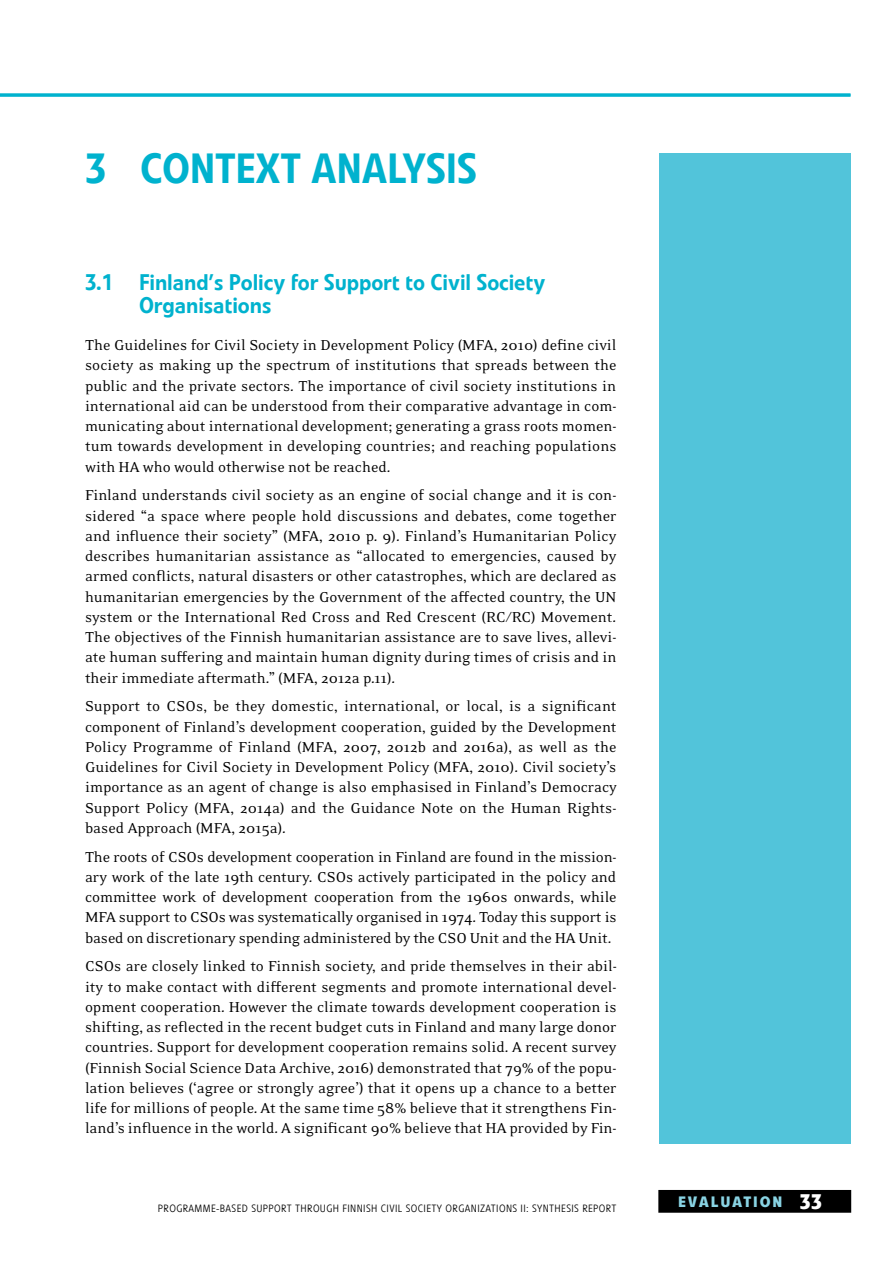
<style>
.page{position:relative;width:893px;height:1263px;background:#fff}
.page>*{position:absolute;margin:0;border:0;box-sizing:border-box;transform-origin:0 0}
.t1{font:500 42px "Veto Com";letter-spacing:-.01em;color:#00b2ce}
.t2{font:500 22.5px/22.5px "Veto Com";letter-spacing:-.005em;color:#00b2ce}
.t3{font:16.5px/20.2px "Eidetic Neo OT";color:#000;text-align:justify}
.t4{font:700 15px "Veto Com";letter-spacing:.12em;color:#89d3e3;scale:1.05 1}
.t5{font:300 10.5px "Veto Com";letter-spacing:.035em;color:#000}
.s1{font-size:21px;color:#fff}
</style>
<div class="page">
<div style="left:659px;top:1191px;width:191px;height:21px;background:#000"></div>
<div style="left:658px;top:1190px;width:193px;height:23px;border:2px solid #000"></div>
<div style="left:659px;top:153px;width:191px;height:991px;background:#52c4da"></div>
<hr style="left:0;top:94px;width:850px;height:3px;background:#00b2ce">
<h1 class="t1" style="left:85px;top:142px;width:394px">3 CONTEXT ANALYSIS</h1>
<h2 class="t2" style="left:139px;top:271px;width:408px;text-indent:-54px">3.1 Finland’s Policy for Support to Civil Society<br>Organisations</h2>
<p class="t3" style="left:85px;top:335px;width:533px">The Guidelines for Civil Society in Development Policy (MFA, 2010) define civil society as making up the spectrum of institutions that spreads between the public and the private sectors. The importance of civil society institutions in international aid can be understood from their comparative advantage in com&shy;municating about international development; generating a grass roots momen&shy;tum towards development in developing countries; and reaching populations with HA who would otherwise not be reached.</p>
<p class="t3" style="left:85px;top:486px;width:533px">Finland understands civil society as an engine of social change and it is con&shy;sidered “a space where people hold discussions and debates, come together and influence their society” (MFA, 2010 p. 9). Finland’s Humanitarian Policy describes humanitarian assistance as “allocated to emergencies, caused by armed conflicts, natural disasters or other catastrophes, which are declared as humanitarian emergencies by the Government of the affected country, the UN system or the International Red Cross and Red Crescent (RC/RC) Movement.<br>The objectives of the Finnish humanitarian assistance are to save lives, allevi&shy;ate human suffering and maintain human dignity during times of crisis and in their immediate aftermath.” (MFA, 2012a p.11).</p>
<p class="t3" style="left:85px;top:697px;width:533px">Support to CSOs, be they domestic, international, or local, is a significant component of Finland’s development cooperation, guided by the Development Policy Programme of Finland (MFA, 2007, 2012b and 2016a), as well as the Guidelines for Civil Society in Development Policy (MFA, 2010). Civil society’s importance as an agent of change is also emphasised in Finland’s Democracy Support Policy (MFA, 2014a) and the Guidance Note on the Human Rights&shy;based Approach (MFA, 2015a).</p>
<p class="t3" style="left:85px;top:847px;width:533px">The roots of CSOs development cooperation in Finland are found in the mission&shy;ary work of the late 19th century. CSOs actively participated in the policy and committee work of development cooperation from the 1960s onwards, while MFA support to CSOs was systematically organised in 1974. Today this support is based on discretionary spending administered by the CSO Unit and the HA Unit.</p>
<p class="t3" style="left:85px;top:956px;width:533px">CSOs are closely linked to Finnish society, and pride themselves in their abil&shy;ity to make contact with different segments and promote international devel&shy;opment cooperation. However the climate towards development cooperation is shifting, as reflected in the recent budget cuts in Finland and many large donor countries. Support for development cooperation remains solid. A recent survey (Finnish Social Science Data Archive, 2016) demonstrated that 79% of the popu&shy;lation believes (‘agree or strongly agree’) that it opens up a chance to a better life for millions of people. At the same time 58% believe that it strengthens Fin&shy;land’s influence in the world. A significant 90% believe that HA provided by Fin-</p>
<p class="t5" style="left:158px;top:1202px;width:460px">PROGRAMME-BASED SUPPORT THROUGH FINNISH CIVIL SOCIETY ORGANIZATIONS II: SYNTHESIS REPORT</p>
<p class="t4" style="left:678px;top:1192px;width:139px">EVALUATION <span class="s1">33</span></p>
</div>
